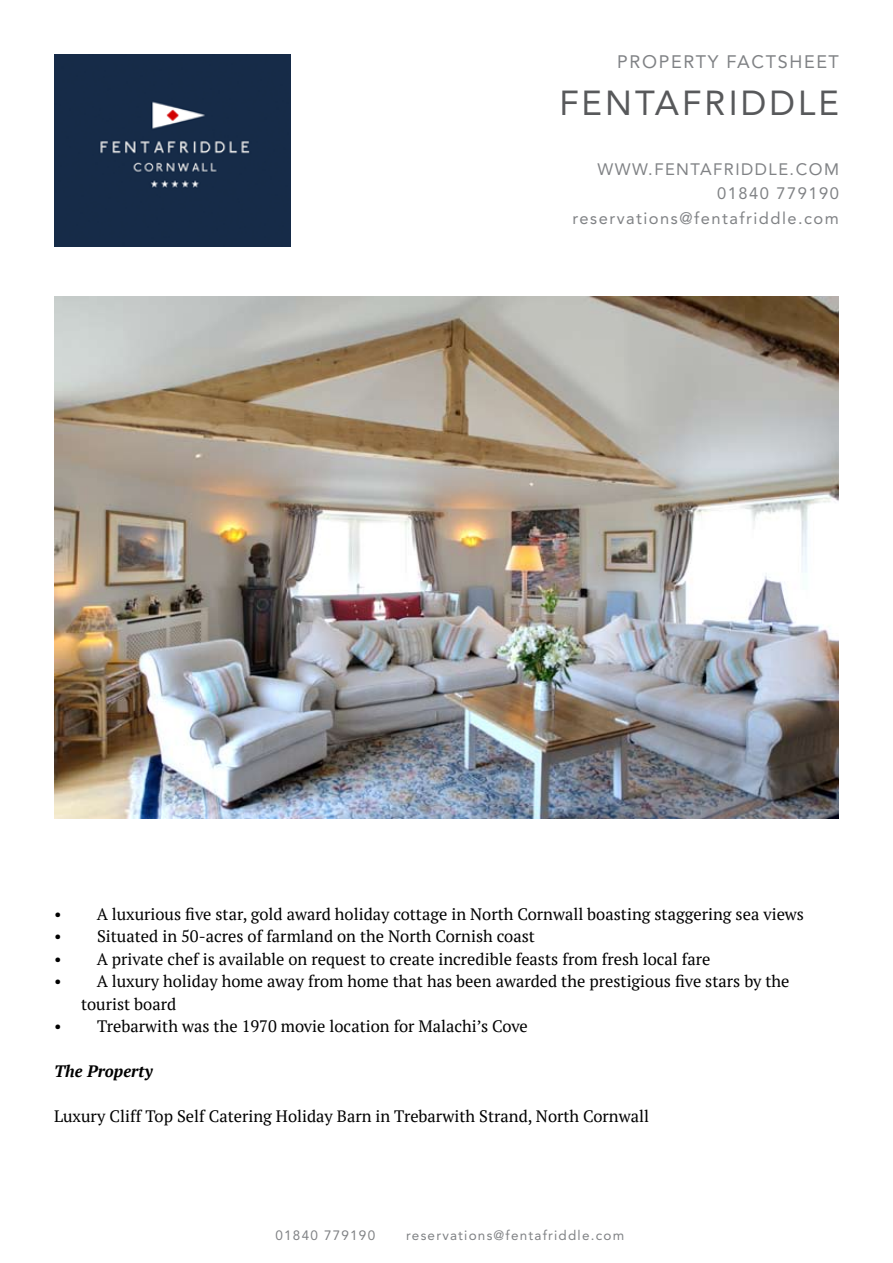
<style>
.page{position:relative;width:893px;height:1263px;background:#fff}
.page>*{position:absolute;margin:0;border:0;box-sizing:border-box;transform-origin:0 0}
.t1{font:34.5px "Avenir LT Std";letter-spacing:.09em;color:#58595b}
.t2{font:18px "Avenir LT Std";letter-spacing:.09em;color:#808285}
.t3{font:16.5px/22.5px "PT Serif";color:#000}
.t4{font:16.5px/24px "Avenir LT Std";letter-spacing:.09em;color:#808285;text-align:right}
.t5{font:italic 700 16.5px "PT Serif";color:#000}
.t6{font:13.5px "Avenir LT Std";letter-spacing:.09em;color:#808285}
</style>
<div class="page">
<div style="left:54px;top:54px;width:237px;height:193px;background:#162b48"></div>
<img style="left:54px;top:296px;width:785px;height:523px">
<p class="t2" style="left:617px;top:51px;width:223px">Property Factsheet</p>
<h1 class="t1" style="left:559px;top:83px;width:281px">Fentafriddle</h1>
<p class="t4" style="left:597px;top:157px;width:243px">www.fentafriddle.com<br>01840 779190</p>
<p class="t4" style="left:573px;top:207px;width:268px">reservations@fentafriddle.com</p>
<p class="t3" style="left:54px;top:902px;width:752px">• A luxurious five star, gold award holiday cottage in North Cornwall boasting staggering sea views</p>
<p class="t3" style="left:54px;top:925px;width:482px">• Situated in 50-acres of farmland on the North Cornish coast</p>
<p class="t3" style="left:54px;top:947px;width:658px">• A private chef is available on request to create incredible feasts from fresh local fare</p>
<p class="t3" style="left:81px;top:970px;width:710px;text-indent:-27px">• A luxury holiday home away from home that has been awarded the prestigious five stars by the tourist board</p>
<p class="t3" style="left:54px;top:1015px;width:475px">• Trebarwith was the 1970 movie location for Malachi’s Cove</p>
<p class="t5" style="left:54px;top:1060px;width:100px">The Property</p>
<p class="t3" style="left:54px;top:1105px;width:596px">Luxury Cliff Top Self Catering Holiday Barn in Trebarwith Strand, North Cornwall</p>
<p class="t6" style="left:275px;top:1228px;width:101px">01840 779190</p>
<p class="t6" style="left:406px;top:1228px;width:219px">reservations@fentafriddle.com</p>
</div>
